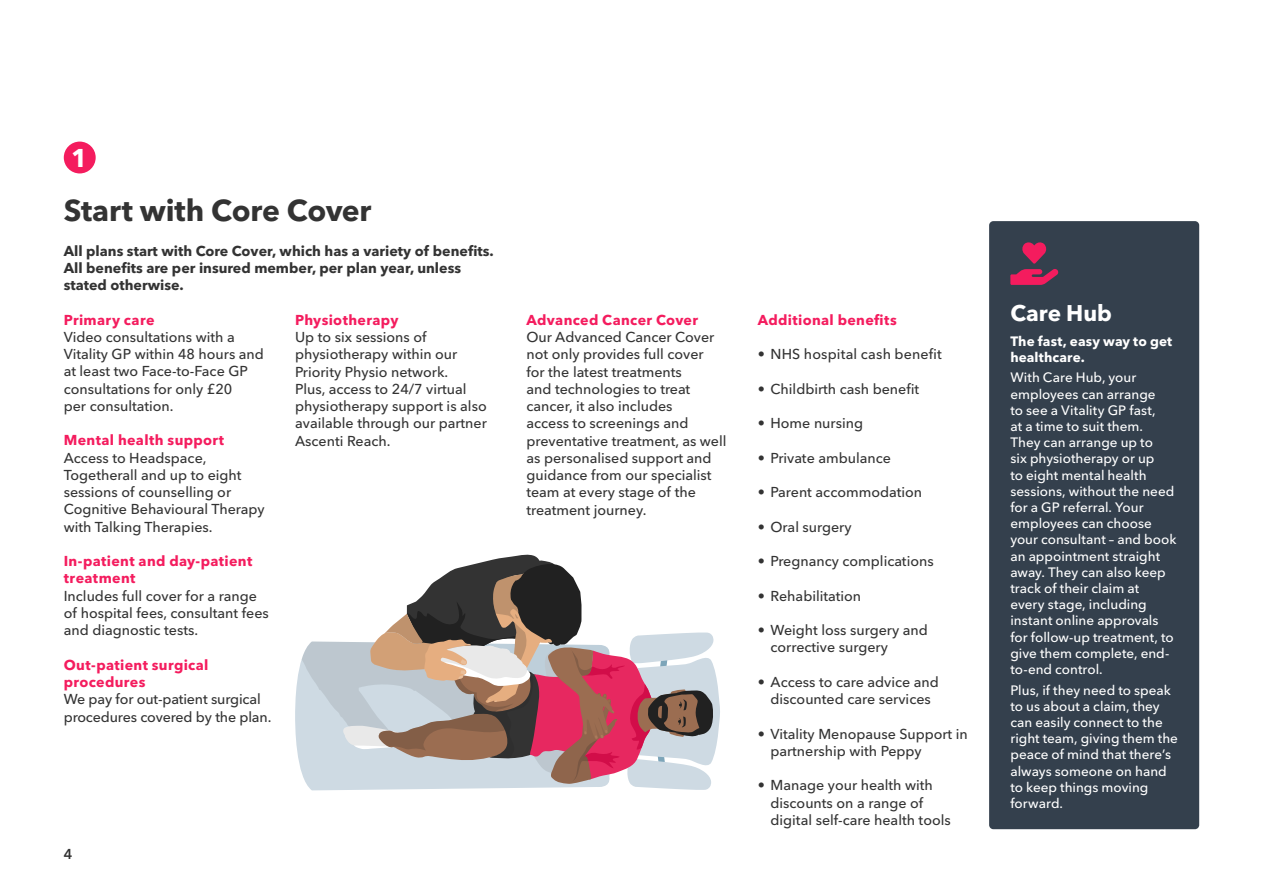
<style>
.page{position:relative;width:1263px;height:893px;background:#fff}
.page>*{position:absolute;margin:0;border:0;box-sizing:border-box;transform-origin:0 0}
.t1{font:700 30px "Avenir Next LT Pro";letter-spacing:-.01em;color:#333}
.t2{font:700 25.5px "Avenir Next LT Pro";color:#fff}
.t3{font:700 22.5px "Avenir Next LT Pro";letter-spacing:-.005em;color:#fff}
.t4{font:500 14.25px/17.2px "Avenir Next LT Pro";color:#333}
.t5{font:700 14.25px/17.2px "Avenir Next LT Pro";letter-spacing:.025em;color:#f41c5e}
.t6{font:700 14.25px/17.2px "Avenir Next LT Pro";color:#333}
.t7{font:600 14.25px "Avenir Next LT Pro";color:#333}
.t8{font:500 13.5px/16.2px "Avenir Next LT Pro";color:#fff}
.t9{font:700 13.5px/16.2px "Avenir Next LT Pro";letter-spacing:.01em;color:#fff}
</style>
<div class="page">
<div style="left:64px;top:142px;width:32px;height:31px;background:#f41c5e;border-radius:50%"></div>
<div style="left:989px;top:221px;width:210px;height:608px;background:#34404d;border-radius:4px"></div>
<svg style="left:1010px;top:242px;width:49px;height:43px"></svg>
<svg style="left:295px;top:659px;width:7px;height:114px"></svg>
<svg style="left:302px;top:555px;width:418px;height:235px"></svg>
<h2 class="t2" style="left:71px;top:142px;width:18px">1</h2>
<h1 class="t1" style="left:64px;top:192px;width:309px">Start with Core Cover</h1>
<p class="t6" style="left:64px;top:242px;width:431px">All plans start with Core Cover, which has a variety of benefits.<br>All benefits are per insured member, per plan year, unless stated otherwise.</p>
<p class="t5" style="left:64px;top:311px;width:92px">Primary care</p>
<p class="t4" style="left:64px;top:328px;width:202px">Video consultations with a<br>Vitality GP within 48 hours and at least two Face-to-Face GP consultations for only £20<br>per consultation.</p>
<p class="t5" style="left:64px;top:432px;width:162px">Mental health support</p>
<p class="t4" style="left:64px;top:449px;width:202px">Access to Headspace,<br>Togetherall and up to eight sessions of counselling or<br>Cognitive Behavioural Therapy with Talking Therapies.</p>
<p class="t5" style="left:64px;top:552px;width:190px">In-patient and day-patient treatment</p>
<p class="t4" style="left:64px;top:587px;width:207px">Includes full cover for a range of hospital fees, consultant fees and diagnostic tests.</p>
<p class="t5" style="left:64px;top:656px;width:146px">Out-patient surgical procedures</p>
<p class="t4" style="left:64px;top:691px;width:209px">We pay for out-patient surgical procedures covered by the plan.</p>
<p class="t5" style="left:295px;top:311px;width:105px">Physiotherapy</p>
<p class="t4" style="left:295px;top:328px;width:193px">Up to six sessions of physiotherapy within our<br>Priority Physio network.<br>Plus, access to 24/7 virtual physiotherapy support is also available through our partner<br>Ascenti Reach.</p>
<p class="t7" style="left:64px;top:846px;width:10px">4</p>
<p class="t5" style="left:526px;top:311px;width:173px">Advanced Cancer Cover</p>
<p class="t4" style="left:526px;top:328px;width:202px">Our Advanced Cancer Cover not only provides full cover<br>for the latest treatments<br>and technologies to treat cancer, it also includes<br>access to screenings and preventative treatment, as well as personalised support and guidance from our specialist team at every stage of the treatment journey.</p>
<p class="t5" style="left:758px;top:311px;width:141px">Additional benefits</p>
<p class="t4" style="left:758px;top:345px;width:186px">• NHS hospital cash benefit</p>
<p class="t4" style="left:758px;top:380px;width:163px">• Childbirth cash benefit</p>
<p class="t4" style="left:758px;top:414px;width:107px">• Home nursing</p>
<p class="t4" style="left:758px;top:449px;width:135px">• Private ambulance</p>
<p class="t4" style="left:758px;top:483px;width:166px">• Parent accommodation</p>
<p class="t4" style="left:758px;top:518px;width:95px">• Oral surgery</p>
<p class="t4" style="left:758px;top:552px;width:177px">• Pregnancy complications</p>
<p class="t4" style="left:758px;top:587px;width:105px">• Rehabilitation</p>
<p class="t4" style="left:770px;top:621px;width:159px;text-indent:-13px">• Weight loss surgery and corrective surgery</p>
<p class="t4" style="left:758px;top:673px;width:183px;text-align:center">• Access to care advice and discounted care services</p>
<p class="t4" style="left:770px;top:725px;width:199px;text-indent:-13px">• Vitality Menopause Support in partnership with Peppy</p>
<p class="t4" style="left:770px;top:777px;width:182px;text-indent:-13px">• Manage your health with discounts on a range of digital self-care health tools</p>
<h3 class="t3" style="left:1010px;top:299px;width:103px">Care Hub</h3>
<p class="t9" style="left:1010px;top:333px;width:163px">The fast, easy way to get healthcare.</p>
<p class="t8" style="left:1010px;top:370px;width:168px">With Care Hub, your employees can arrange<br>to see a Vitality GP fast,<br>at a time to suit them.<br>They can arrange up to<br>six physiotherapy or up<br>to eight mental health sessions, without the need for a GP referral. Your employees can choose your consultant – and book an appointment straight away. They can also keep track of their claim at every stage, including instant online approvals for follow-up treatment, to give them complete, end&shy;to-end control.</p>
<p class="t8" style="left:1010px;top:682px;width:169px">Plus, if they need to speak to us about a claim, they can easily connect to the right team, giving them the peace of mind that there’s always someone on hand to keep things moving forward.</p>
</div>
